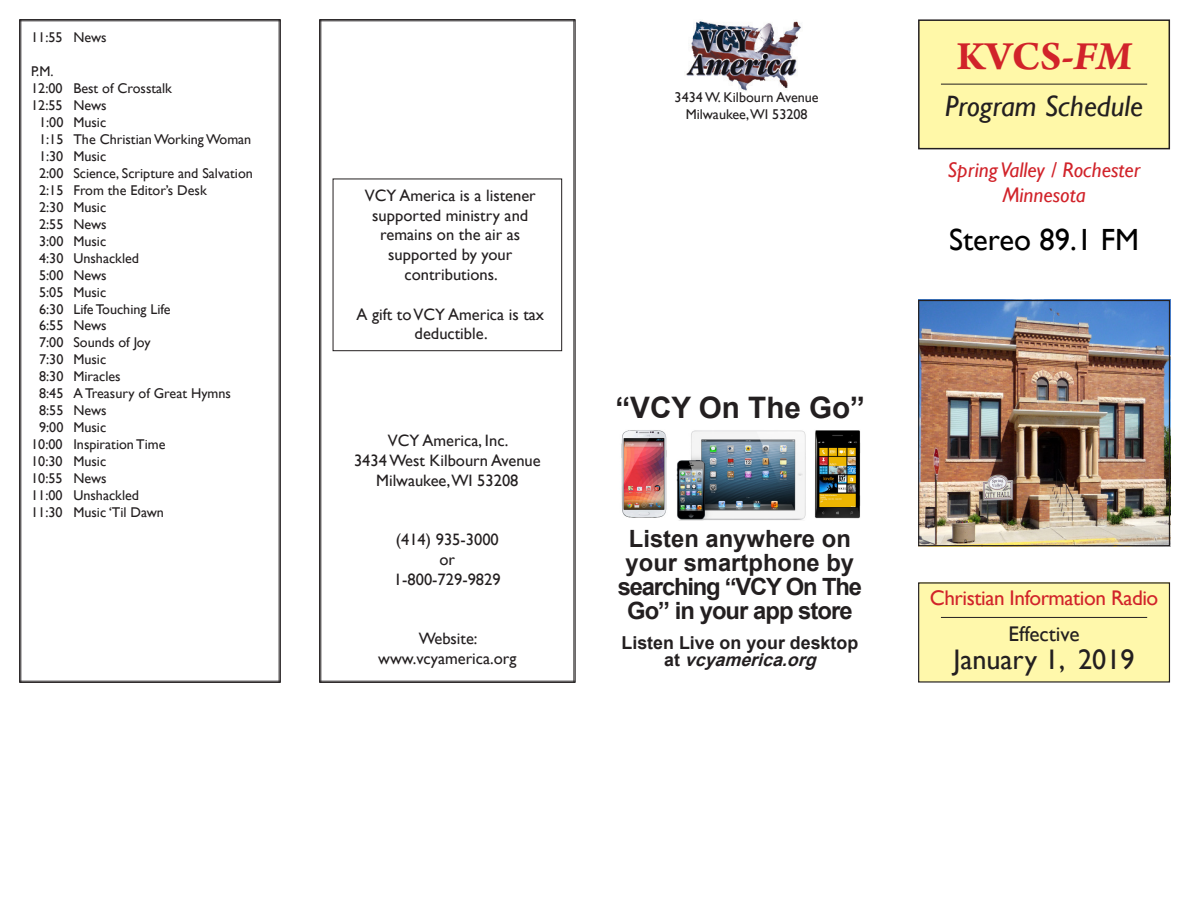
<style>
.page{position:relative;width:1188px;height:918px;background:#fff}
.page>*{position:absolute;margin:0;border:0;box-sizing:border-box;transform-origin:0 0}
.t1{font:700 42.45px "Arno Pro";color:#d1232a}
.t2{font:30.6px "Gill Sans";color:#000}
.t3{font:700 29.7px "Arial";color:#231f20}
.t4{font:italic 29.4px "Gill Sans";color:#231f20}
.t5{font:28.35px "Gill Sans";color:#231f20}
.t6{font:700 23.85px/24px "Arial";color:#231f20;text-align:center}
.t7{font:italic 21.15px "Gill Sans";color:#d1232a}
.t8{font:21.15px "Gill Sans";letter-spacing:-.02em;color:#d1232a}
.t9{font:21.15px "Gill Sans";color:#231f20}
.t10{font:700 17.85px/17.2px "Arial";color:#231f20;text-align:center}
.t11{font:16.5px/19.8px "Gill Sans";color:#231f20;text-align:center}
.t12{font:14.1px "Gill Sans";color:#231f20}
.s1{font-style:italic}
</style>
<div class="page">
<div style="left:919px;top:583px;width:250px;height:99px;background:#fff8ab"></div>
<div style="left:919px;top:20px;width:250px;height:129px;background:#fff8a8"></div>
<div style="left:918px;top:19px;width:252px;height:130px;border:2px solid #231f20"></div>
<img style="left:920px;top:302px;width:248px;height:242px">
<div style="left:918px;top:300px;width:252px;height:246px;border:1px solid #231f20"></div>
<hr style="left:19px;top:19px;width:262px;height:1px;background:#231f20">
<hr style="left:19px;top:21px;width:262px;height:1px;background:#231f20">
<hr style="left:280px;top:19px;width:1px;height:664px;background:#231f20">
<hr style="left:279px;top:19px;width:1px;height:664px;background:#231f20">
<hr style="left:19px;top:682px;width:262px;height:1px;background:#231f20">
<hr style="left:19px;top:681px;width:262px;height:1px;background:#231f20">
<hr style="left:19px;top:19px;width:1px;height:664px;background:#231f20">
<hr style="left:21px;top:19px;width:1px;height:664px;background:#231f20">
<hr style="left:319px;top:19px;width:256px;height:1px;background:#231f20">
<hr style="left:319px;top:21px;width:256px;height:1px;background:#231f20">
<hr style="left:575px;top:19px;width:1px;height:664px;background:#231f20">
<hr style="left:574px;top:19px;width:1px;height:664px;background:#231f20">
<hr style="left:319px;top:682px;width:256px;height:1px;background:#231f20">
<hr style="left:319px;top:681px;width:256px;height:1px;background:#231f20">
<hr style="left:319px;top:19px;width:1px;height:664px;background:#231f20">
<hr style="left:321px;top:19px;width:1px;height:664px;background:#231f20">
<div style="left:333px;top:179px;width:229px;height:172px;border:1px solid #231f20"></div>
<hr style="left:941px;top:617px;width:206px;height:1px;background:#231f20">
<hr style="left:941px;top:84px;width:206px;height:1px;background:#231f20">
<img style="left:676px;top:430px;width:130px;height:91px">
<img style="left:621px;top:430px;width:46px;height:88px">
<img style="left:815px;top:430px;width:46px;height:88px">
<img style="left:685px;top:21px;width:116px;height:70px">
<p class="t12" style="left:31px;top:29px;width:77px">11:55 News</p>
<p class="t12" style="left:31px;top:63px;width:24px">P.M.</p>
<p class="t12" style="left:31px;top:80px;width:142px">12:00 Best of Crosstalk</p>
<p class="t12" style="left:31px;top:97px;width:77px">12:55 News</p>
<p class="t12" style="left:39px;top:114px;width:69px">1:00 Music</p>
<p class="t12" style="left:39px;top:131px;width:214px">1:15 The Christian Working Woman</p>
<p class="t12" style="left:39px;top:148px;width:69px">1:30 Music</p>
<p class="t12" style="left:39px;top:165px;width:215px">2:00 Science, Scripture and Salvation</p>
<p class="t12" style="left:39px;top:182px;width:169px">2:15 From the Editor’s Desk</p>
<p class="t12" style="left:39px;top:199px;width:69px">2:30 Music</p>
<p class="t12" style="left:39px;top:216px;width:69px">2:55 News</p>
<p class="t12" style="left:39px;top:233px;width:69px">3:00 Music</p>
<p class="t12" style="left:39px;top:250px;width:102px">4:30 Unshackled</p>
<p class="t12" style="left:39px;top:267px;width:69px">5:00 News</p>
<p class="t12" style="left:39px;top:284px;width:69px">5:05 Music</p>
<p class="t12" style="left:39px;top:301px;width:133px">6:30 Life Touching Life</p>
<p class="t12" style="left:39px;top:318px;width:69px">6:55 News</p>
<p class="t12" style="left:39px;top:335px;width:113px">7:00 Sounds of Joy</p>
<p class="t12" style="left:39px;top:351px;width:69px">7:30 Music</p>
<p class="t12" style="left:39px;top:368px;width:83px">8:30 Miracles</p>
<p class="t12" style="left:39px;top:385px;width:193px">8:45 A Treasury of Great Hymns</p>
<p class="t12" style="left:39px;top:402px;width:69px">8:55 News</p>
<p class="t12" style="left:39px;top:419px;width:69px">9:00 Music</p>
<p class="t12" style="left:31px;top:436px;width:136px">10:00 Inspiration Time</p>
<p class="t12" style="left:31px;top:453px;width:77px">10:30 Music</p>
<p class="t12" style="left:31px;top:470px;width:77px">10:55 News</p>
<p class="t12" style="left:31px;top:487px;width:109px">11:00 Unshackled</p>
<p class="t12" style="left:31px;top:504px;width:134px">11:30 Music ‘Til Dawn</p>
<p class="t11" style="left:365px;top:186px;width:173px">VCY America is a listener</p>
<p class="t11" style="left:372px;top:205px;width:158px">supported ministry and</p>
<p class="t11" style="left:380px;top:225px;width:142px">remains on the air as</p>
<p class="t11" style="left:388px;top:245px;width:126px">supported by your</p>
<p class="t11" style="left:405px;top:265px;width:95px">contributions.</p>
<p class="t11" style="left:356px;top:304px;width:189px">A gift to VCY America is tax deductible.</p>
<p class="t11" style="left:388px;top:431px;width:122px">VCY America, Inc.</p>
<p class="t11" style="left:354px;top:451px;width:188px">3434 West Kilbourn Avenue</p>
<p class="t11" style="left:376px;top:470px;width:144px">Milwaukee,WI 53208</p>
<p class="t11" style="left:396px;top:530px;width:105px">(414) 935-3000</p>
<p class="t11" style="left:440px;top:550px;width:17px">or</p>
<p class="t11" style="left:394px;top:569px;width:108px">1-800-729-9829</p>
<p class="t11" style="left:419px;top:629px;width:60px">Website:</p>
<p class="t11" style="left:378px;top:649px;width:140px">www.vcyamerica.org</p>
<p class="t12" style="left:675px;top:89px;width:146px">3434 W. Kilbourn Avenue</p>
<p class="t12" style="left:686px;top:106px;width:123px">Milwaukee,WI 53208</p>
<p class="t3" style="left:615px;top:386px;width:251px">“VCY On The Go”</p>
<p class="t6" style="left:618px;top:527px;width:246px">Listen anywhere on your smartphone by searching “VCY On The<br>Go” in your app store</p>
<p class="t10" style="left:622px;top:634px;width:238px">Listen Live on your desktop a t <span class="s1">vcyamerica.org</span></p>
<p class="t1" style="left:957px;top:31px;width:177px">KVCS<span class="s1">-FM</span></p>
<p class="t4" style="left:945px;top:89px;width:200px">Program Schedule</p>
<p class="t7" style="left:948px;top:158px;width:194px">Spring Valley / Rochester</p>
<p class="t7" style="left:1002px;top:182px;width:85px">Minnesota</p>
<p class="t2" style="left:949px;top:222px;width:192px">Stereo 89.1 FM</p>
<p class="t8" style="left:930px;top:585px;width:230px">Christian Information Radio</p>
<p class="t9" style="left:1008px;top:622px;width:73px">Effective</p>
<p class="t5" style="left:953px;top:643px;width:183px">January 1, 2019</p>
</div>
